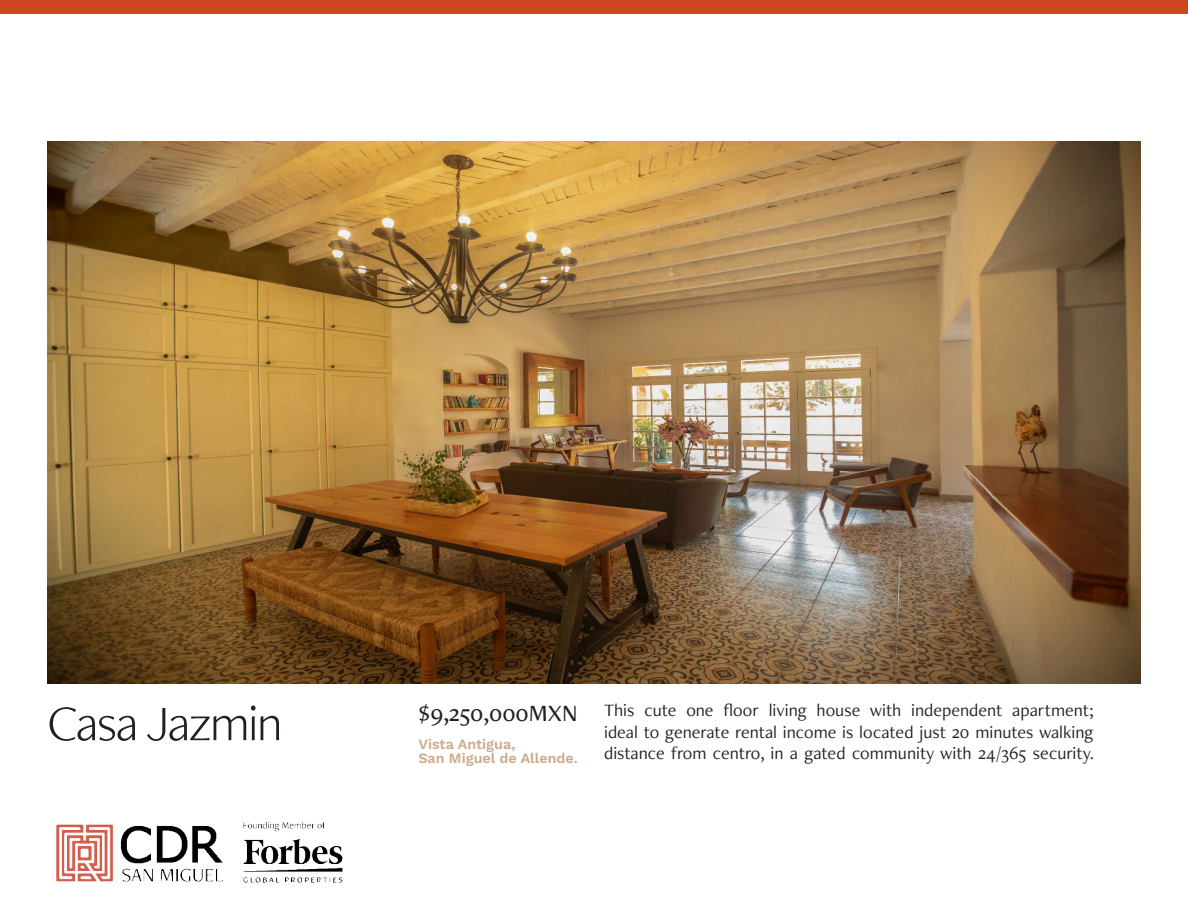
<style>
.page{position:relative;width:1188px;height:918px;background:#fff}
.page>*{position:absolute;margin:0;border:0;box-sizing:border-box;transform-origin:0 0}
.t1{font:300 51.6px "Freight Neo Pro";letter-spacing:-.03em;color:#231f20}
.t2{font:500 24.3px "Freight Neo Pro";color:#231f20}
.t3{font:18px/21.6px "Freight Neo Pro";color:#231f20;text-align:justify}
.t4{font:600 14.25px/13.5px "Work Sans";color:#cdaa8b}
</style>
<div class="page">
<img style="left:47px;top:141px;width:1094px;height:542px">
<div style="left:0;top:0;width:1188px;height:13px;background:#cf4521"></div>
<img style="left:56px;top:821px;width:287px;height:62px">
<h1 class="t1" style="left:47px;top:692px;width:237px">Casa Jazmin</h1>
<h2 class="t2" style="left:418px;top:704px;width:161px">$9,250,000MXN</h2>
<p class="t4" style="left:418px;top:739px;width:161px">Vista Antigua,<br>San Miguel de Allende.</p>
<p class="t3" style="left:604px;top:702px;width:491px">This cute one floor living house with independent apartment; ideal to generate rental income is located just 20 minutes walking distance from centro, in a gated community with 24/365 security.</p>
</div>
